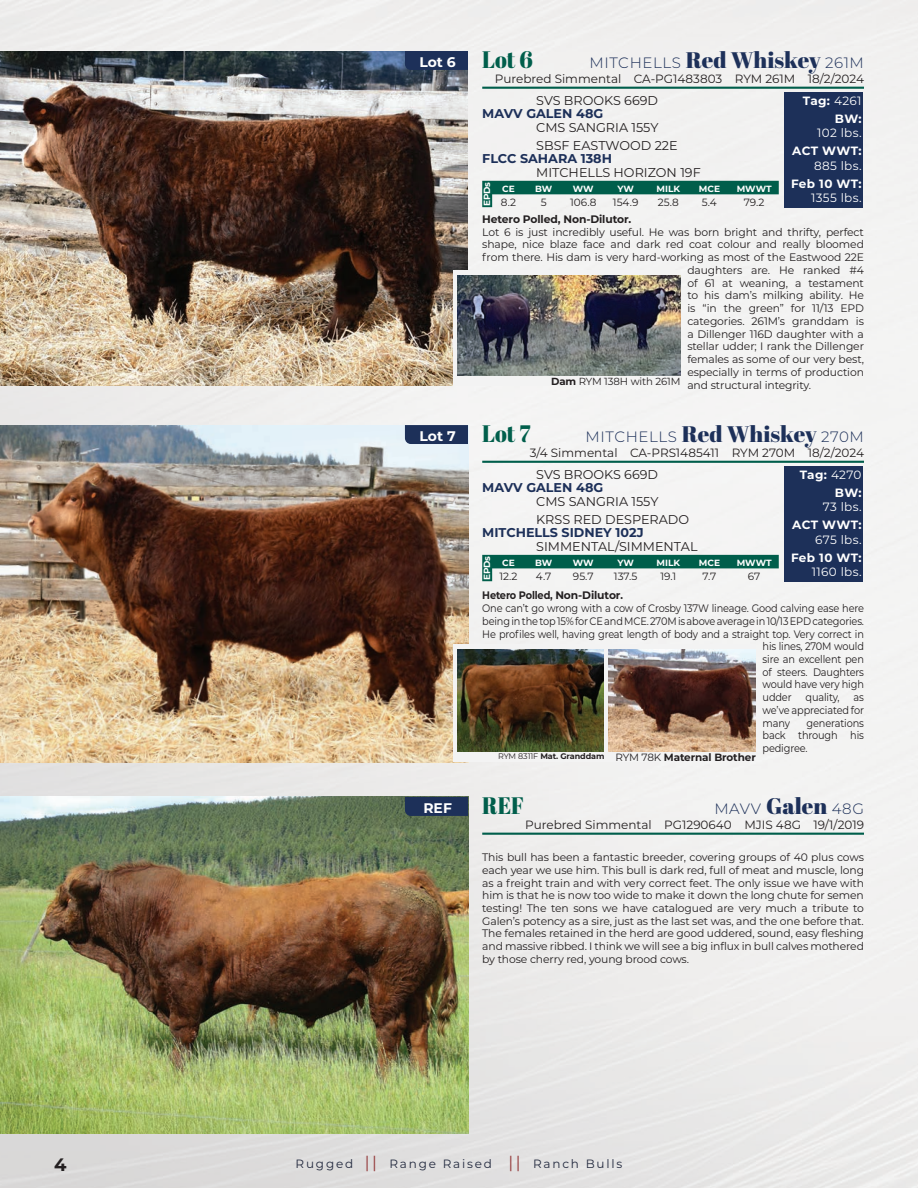
<style>
.page{position:relative;width:918px;height:1188px;background:#fff}
.page>*{position:absolute;margin:0;border:0;box-sizing:border-box;transform-origin:0 0}
.t1{font:23.85px "Abril Fatface";color:#005e4b;scale:.91 1}
.t2{font:700 18px "Montserrat";color:#231f20}
.t3{font:300 15px "Montserrat";letter-spacing:.04em;color:#1d3059}
.t4{font:700 13.95px "Montserrat";color:#fff}
.t5{font:12.75px "Montserrat";color:#231f20}
.t6{font:700 12.75px "Montserrat";color:#1d3059}
.Info_under_name{font:12px "Montserrat";color:#231f20}
.t7{font:700 12px/14.4px "Montserrat";letter-spacing:.025em;color:#fff;text-align:right}
.t8{font:12px "Montserrat";letter-spacing:.15em;color:#22293e}
.t9{font:12px "Montserrat";letter-spacing:.03em;color:#fff}
.t10{font:10.8px/12.8px "Montserrat";letter-spacing:-.015em;color:#231f20;text-align:justify}
.t11{font:10.8px/12.8px "Montserrat";letter-spacing:-.015em;color:#231f20;text-align:justify;scale:.9 1}
.t12{font:700 10.8px "Montserrat";letter-spacing:-.01em;color:#231f20;scale:.9 1}
.t13{font:700 10.8px "Montserrat";letter-spacing:-.01em;color:#231f20}
.t14{font:10.5px "Montserrat";color:#231f20}
.t15{font:700 10.5px "Montserrat";letter-spacing:-.01em;color:#231f20}
.t16{font:10.35px "Montserrat";letter-spacing:-.01em;color:#231f20}
.t17{font:700 9px "Montserrat";color:#fff}
.t18{font:700 8.1px "Montserrat";letter-spacing:-.01em;color:#231f20}
.s1{font-family:"Abril Fatface";font-weight:400;font-size:22.5px}
.s2{font-weight:400}
.s3{font-weight:700}
.s4{font-size:16.5px;color:#94393a}
</style>
<div class="page">
<img style="left:0;top:0;width:918px;height:1188px">
<div style="left:785px;top:466px;width:78px;height:115px;background:#1d3059"></div>
<hr style="left:482px;top:461px;width:382px;height:2px;background:#005e4b">
<svg style="left:482px;top:555px;width:297px;height:26px"></svg>
<div style="left:785px;top:92px;width:78px;height:115px;background:#1d3059"></div>
<hr style="left:482px;top:87px;width:382px;height:2px;background:#005e4b">
<svg style="left:482px;top:181px;width:297px;height:26px"></svg>
<img style="left:0;top:51px;width:468px;height:335px">
<svg style="left:405px;top:51px;width:63px;height:19px"></svg>
<img style="left:0;top:425px;width:469px;height:337px">
<svg style="left:405px;top:425px;width:63px;height:19px"></svg>
<img style="left:0;top:797px;width:469px;height:337px">
<svg style="left:405px;top:797px;width:63px;height:19px"></svg>
<div style="left:453px;top:644px;width:151px;height:118px;background:#f3f3f3"></div>
<img style="left:457px;top:649px;width:147px;height:102px">
<div style="left:604px;top:644px;width:152px;height:118px;background:#f3f3f3"></div>
<img style="left:609px;top:649px;width:147px;height:102px">
<hr style="left:482px;top:833px;width:382px;height:2px;background:#005e4b">
<div style="left:453px;top:271px;width:228px;height:115px;background:#f3f3f3"></div>
<img style="left:458px;top:275px;width:223px;height:100px">
<h2 class="t2" style="left:54px;top:1151px;width:14px">4</h2>
<p class="t4" style="left:419px;top:52px;width:38px">Lot 6</p>
<p class="t1" style="left:482px;top:43px;width:57px">Lot 6</p>
<p class="t3" style="left:589px;top:53px;width:276px">MITCHELLS <span class="s1">Red Whiskey</span> 261M</p>
<p class="Info_under_name" style="left:495px;top:70px;width:371px">Purebred Simmental CA-PG1483803 RYM 261M 18/2/2024</p>
<p class="t5" style="left:536px;top:91px;width:123px">SVS BROOKS 669D</p>
<p class="t6" style="left:482px;top:104px;width:123px">MAVV GALEN 48G</p>
<p class="t5" style="left:536px;top:118px;width:124px">CMS SANGRIA 155Y</p>
<p class="t5" style="left:536px;top:136px;width:143px">SBSF EASTWOOD 22E</p>
<p class="t6" style="left:482px;top:149px;width:131px">FLCC SAHARA 138H</p>
<p class="t5" style="left:536px;top:163px;width:166px">MITCHELLS HORIZON 19F</p>
<p class="t17" style="left:480px;top:206px;width:25px;rotate:-90deg">EPDs</p>
<p class="t17" style="left:502px;top:182px;width:14px">CE</p>
<p class="t17" style="left:535px;top:182px;width:19px">BW</p>
<p class="t17" style="left:573px;top:182px;width:22px">WW</p>
<p class="t17" style="left:617px;top:182px;width:18px">YW</p>
<p class="t17" style="left:657px;top:182px;width:25px">MILK</p>
<p class="t17" style="left:699px;top:182px;width:23px">MCE</p>
<p class="t17" style="left:737px;top:182px;width:36px">MWWT</p>
<p class="t7" style="left:803px;top:93px;width:60px">Tag: <span class="s2">4261</span></p>
<p class="t7" style="left:835px;top:111px;width:28px">BW:</p>
<p class="t9" style="left:817px;top:125px;width:46px">102 lbs.</p>
<p class="t7" style="left:792px;top:143px;width:71px">ACT WWT:</p>
<p class="t9" style="left:814px;top:157px;width:49px">885 lbs.</p>
<p class="t7" style="left:791px;top:176px;width:72px">Feb 10 WT:<br><span class="s2">1355 lbs.</span></p>
<p class="t14" style="left:501px;top:195px;width:17px">8.2</p>
<p class="t14" style="left:541px;top:195px;width:7px">5</p>
<p class="t14" style="left:570px;top:195px;width:28px">106.8</p>
<p class="t14" style="left:613px;top:195px;width:27px">154.9</p>
<p class="t14" style="left:658px;top:195px;width:22px">25.8</p>
<p class="t14" style="left:702px;top:195px;width:16px">5.4</p>
<p class="t14" style="left:744px;top:195px;width:22px">79.2</p>
<p class="t13" style="left:482px;top:211px;width:151px">Hetero Polled, Non-Dilutor.</p>
<p class="t10" style="left:482px;top:225px;width:383px">Lot 6 is just incredibly useful. He was born bright and thrifty, perfect</p>
<p class="t10" style="left:482px;top:238px;width:383px">shape, nice blaze face and dark red coat colour and really bloomed</p>
<p class="t10" style="left:482px;top:251px;width:383px">from there. His dam is very hard-working as most of the Eastwood 22E</p>
<p class="t10" style="left:687px;top:263px;width:178px">daughters are. He ranked #4</p>
<p class="t10" style="left:687px;top:276px;width:178px">of 61 at weaning, a testament</p>
<p class="t10" style="left:687px;top:289px;width:178px">to his dam’s milking ability. He</p>
<p class="t10" style="left:687px;top:302px;width:178px">is “in the green” for 11/13 EPD</p>
<p class="t10" style="left:687px;top:314px;width:178px">categories. 261M’s granddam is</p>
<p class="t10" style="left:687px;top:327px;width:178px">a Dillenger 116D daughter with a</p>
<p class="t10" style="left:687px;top:340px;width:178px">stellar udder; I rank the Dillenger</p>
<p class="t10" style="left:687px;top:353px;width:178px">females as some of our very best,</p>
<p class="t10" style="left:687px;top:365px;width:178px">especially in terms of production</p>
<p class="t10" style="left:687px;top:378px;width:125px">and structural integrity.</p>
<p class="t16" style="left:551px;top:374px;width:131px"><span class="s3">Dam</span> RYM 138H with 261M</p>
<p class="t4" style="left:420px;top:426px;width:38px">Lot 7</p>
<p class="t1" style="left:482px;top:417px;width:54px">Lot 7</p>
<p class="t3" style="left:586px;top:427px;width:280px">MITCHELLS <span class="s1">Red Whiskey</span> 270M</p>
<p class="Info_under_name" style="left:530px;top:444px;width:336px">3/4 Simmental CA-PRS1485411 RYM 270M 18/2/2024</p>
<p class="t5" style="left:536px;top:465px;width:123px">SVS BROOKS 669D</p>
<p class="t6" style="left:482px;top:478px;width:123px">MAVV GALEN 48G</p>
<p class="t5" style="left:536px;top:492px;width:124px">CMS SANGRIA 155Y</p>
<p class="t5" style="left:536px;top:510px;width:154px">KRSS RED DESPERADO</p>
<p class="t6" style="left:482px;top:523px;width:163px">MITCHELLS SIDNEY 102J</p>
<p class="t5" style="left:536px;top:537px;width:163px">SIMMENTAL/SIMMENTAL</p>
<p class="t17" style="left:480px;top:580px;width:25px;rotate:-90deg">EPDs</p>
<p class="t17" style="left:502px;top:556px;width:14px">CE</p>
<p class="t17" style="left:535px;top:556px;width:19px">BW</p>
<p class="t17" style="left:573px;top:556px;width:22px">WW</p>
<p class="t17" style="left:617px;top:556px;width:18px">YW</p>
<p class="t17" style="left:657px;top:556px;width:25px">MILK</p>
<p class="t17" style="left:699px;top:556px;width:23px">MCE</p>
<p class="t17" style="left:737px;top:556px;width:36px">MWWT</p>
<p class="t7" style="left:800px;top:467px;width:63px">Tag: <span class="s2">4270</span></p>
<p class="t7" style="left:835px;top:485px;width:28px">BW:</p>
<p class="t9" style="left:823px;top:499px;width:40px">73 lbs.</p>
<p class="t7" style="left:792px;top:517px;width:71px">ACT WWT:</p>
<p class="t9" style="left:815px;top:531px;width:48px">675 lbs.</p>
<p class="t7" style="left:791px;top:550px;width:72px">Feb 10 WT:<br><span class="s2">1160 lbs.</span></p>
<p class="t14" style="left:499px;top:569px;width:20px">12.2</p>
<p class="t14" style="left:536px;top:569px;width:17px">4.7</p>
<p class="t14" style="left:573px;top:569px;width:22px">95.7</p>
<p class="t14" style="left:614px;top:569px;width:25px">137.5</p>
<p class="t14" style="left:660px;top:569px;width:17px">19.1</p>
<p class="t14" style="left:702px;top:569px;width:15px">7.7</p>
<p class="t14" style="left:748px;top:569px;width:14px">67</p>
<p class="t12" style="left:482px;top:588px;width:158px">Hetero Polled, Non-Dilutor.</p>
<p class="t11" style="left:482px;top:601px;width:426px">One can’t go wrong with a cow of Crosby 137W lineage. Good calving ease here</p>
<p class="t11" style="left:482px;top:614px;width:426px">being in the top 15% for CE and MCE. 270M is above average in 10/13 EPD categories.</p>
<p class="t11" style="left:482px;top:627px;width:426px">He profiles well, having great length of body and a straight top. Very correct in</p>
<p class="t11" style="left:763px;top:640px;width:114px">his lines, 270M would</p>
<p class="t11" style="left:763px;top:652px;width:114px">sire an excellent pen</p>
<p class="t11" style="left:763px;top:665px;width:114px">of steers. Daughters</p>
<p class="t11" style="left:763px;top:678px;width:114px">would have very high</p>
<p class="t11" style="left:763px;top:691px;width:34px">udder</p>
<p class="t11" style="left:806px;top:691px;width:39px">quality,</p>
<p class="t11" style="left:763px;top:691px;width:114px;text-indent:91px">as we’ve appreciated for many</p>
<p class="t11" style="left:763px;top:716px;width:114px;text-indent:44px">generations back through his pedigree.</p>
<p class="t18" style="left:498px;top:750px;width:108px"><span class="s2">RYM 8311F</span> Mat. Granddam</p>
<p class="t15" style="left:615px;top:750px;width:142px"><span class="s2">RYM 78K</span> Maternal Brother</p>
<p class="t4" style="left:423px;top:798px;width:30px">REF</p>
<p class="t1" style="left:482px;top:789px;width:48px">REF</p>
<p class="t3" style="left:714px;top:799px;width:151px">MAVV <span class="s1">Galen</span> 48G</p>
<p class="Info_under_name" style="left:525px;top:816px;width:340px">Purebred Simmental PG1290640 MJIS 48G 19/1/2019</p>
<p class="t10" style="left:482px;top:850px;width:383px">This bull has been a fantastic breeder, covering groups of 40 plus cows each year we use him. This bull is dark red, full of meat and muscle, long as a freight train and with very correct feet. The only issue we have with him is that he is now too wide to make it down the long chute for semen testing! The ten sons we have catalogued are very much a tribute to Galen’s potency as a sire, just as the last set was, and the one before that.<br>The females retained in the herd are good uddered, sound, easy fleshing and massive ribbed. I think we will see a big influx in bull calves mothered by those cherry red, young brood cows.</p>
<p class="t8" style="left:296px;top:1155px;width:328px">Rugged <span class="s4">||</span> Range Raised <span class="s4">||</span> Ranch Bulls</p>
</div>
